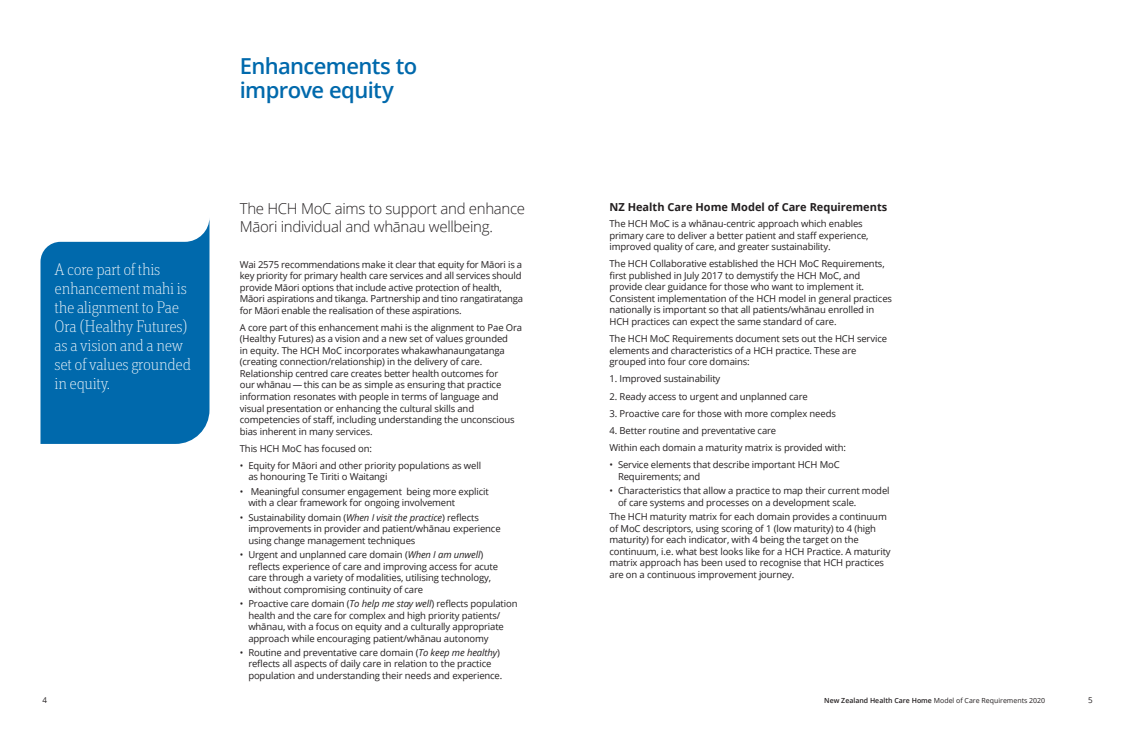
<style>
.page{position:relative;width:1134px;height:738px;background:#fff}
.page>*{position:absolute;margin:0;border:0;box-sizing:border-box;transform-origin:0 0}
.t1{font:600 22px/24px "Open Sans";letter-spacing:-.03em;color:#0069ac}
.t2{font:100 17px/19px "Unit Slab Pro";letter-spacing:-.015em;color:#fff}
.t3{font:300 15px/17.5px "Open Sans";letter-spacing:-.02em;color:#231f20}
.t4{font:700 11px "Open Sans";color:#231f20}
.t5{font:9.5px/11.5px "Open Sans";letter-spacing:-.015em;color:#231f20}
.t6{font:8px "Open Sans";color:#231f20}
.t7{font:7px "Open Sans";color:#231f20}
.s1{font-style:italic}
.s2{font-weight:600}
</style>
<div class="page">
<svg style="left:40px;top:222px;width:169px;height:221px;background:#1877b4"></svg>
<h2 class="t2" style="left:55px;top:259px;width:138px">A core part of this enhancement mahi is the alignment to Pae<br>Ora (Healthy Futures) as a vision and a new set of values grounded in equity.</h2>
<h1 class="t1" style="left:240px;top:53px;width:179px">Enhancements to improve equity</h1>
<h3 class="t3" style="left:240px;top:200px;width:287px">The HCH MoC aims to support and enhance<br>Māori individual and whānau wellbeing.</h3>
<p class="t5" style="left:240px;top:258px;width:285px">Wai 2575 recommendations make it clear that equity for Māori is a key priority for primary health care services and all services should provide Māori options that include active protection of health, Māori aspirations and tikanga. Partnership and tino rangatiratanga for Māori enable the realisation of these aspirations.</p>
<p class="t5" style="left:240px;top:321px;width:284px">A core part of this enhancement mahi is the alignment to Pae Ora (Healthy Futures) as a vision and a new set of values grounded<br>in equity. The HCH MoC incorporates whakawhanaungatanga (creating connection/relationship) in the delivery of care.<br>Relationship centred care creates better health outcomes for<br>our whānau — this can be as simple as ensuring that practice information resonates with people in terms of language and visual presentation or enhancing the cultural skills and competencies of staff, including understanding the unconscious bias inherent in many services.</p>
<p class="t5" style="left:240px;top:442px;width:134px">This HCH MoC has focused on:</p>
<p class="t5" style="left:248px;top:459px;width:234px;text-indent:-9px">• Equity for Māori and other priority populations as well as honouring Te Tiriti o Waitangi</p>
<p class="t5" style="left:248px;top:485px;width:242px;text-indent:-9px">• Meaningful consumer engagement being more explicit with a clear framework for ongoing involvement</p>
<p class="t5" style="left:248px;top:511px;width:254px;text-indent:-9px">• Sustainability domain (<span class="s1">When I visit the practice</span>) reflects improvements in provider and patient/whānau experience using change management techniques</p>
<p class="t5" style="left:248px;top:548px;width:251px;text-indent:-9px">• Urgent and unplanned care domain (<span class="s1">When I am unwell</span>) reflects experience of care and improving access for acute care through a variety of modalities, utilising technology, without compromising continuity of care</p>
<p class="t5" style="left:248px;top:597px;width:271px;text-indent:-9px">• Proactive care domain (<span class="s1">To help me stay well</span>) reflects population health and the care for complex and high priority patients/ whānau, with a focus on equity and a culturally appropriate approach while encouraging patient/whānau autonomy</p>
<p class="t5" style="left:248px;top:646px;width:256px;text-indent:-9px">• Routine and preventative care domain (<span class="s1">To keep me healthy</span>) reflects all aspects of daily care in relation to the practice population and understanding their needs and experience.</p>
<p class="t4" style="left:609px;top:199px;width:279px">NZ Health Care Home Model of Care Requirements</p>
<p class="t5" style="left:609px;top:217px;width:261px">The HCH MoC is a whānau-centric approach which enables primary care to deliver a better patient and staff experience, improved quality of care, and greater sustainability.</p>
<p class="t5" style="left:609px;top:258px;width:284px">The HCH Collaborative established the HCH MoC Requirements, first published in July 2017 to demystify the HCH MoC, and provide clear guidance for those who want to implement it.<br>Consistent implementation of the HCH model in general practices nationally is important so that all patients/whānau enrolled in HCH practices can expect the same standard of care.</p>
<p class="t5" style="left:609px;top:332px;width:279px">The HCH MoC Requirements document sets out the HCH service elements and characteristics of a HCH practice. These are grouped into four core domains:</p>
<p class="t5" style="left:609px;top:372px;width:112px">1. Improved sustainability</p>
<p class="t5" style="left:609px;top:390px;width:200px">2. Ready access to urgent and unplanned care</p>
<p class="t5" style="left:609px;top:407px;width:228px">3. Proactive care for those with more complex needs</p>
<p class="t5" style="left:609px;top:421px;width:238px;line-height:17.2px">4. Better routine and preventative care<br>Within each domain a maturity matrix is provided with:</p>
<p class="t5" style="left:618px;top:458px;width:223px;text-indent:-9px">• Service elements that describe important HCH MoC<br>Requirements; and</p>
<p class="t5" style="left:618px;top:484px;width:273px;text-indent:-9px">• Characteristics that allow a practice to map their current model of care systems and processes on a development scale.</p>
<p class="t5" style="left:609px;top:510px;width:283px">The HCH maturity matrix for each domain provides a continuum of MoC descriptors, using scoring of 1 (low maturity) to 4 (high maturity) for each indicator, with 4 being the target on the continuum, i.e. what best looks like for a HCH Practice. A maturity matrix approach has been used to recognise that HCH practices are on a continuous improvement journey.</p>
<p class="t6" style="left:43px;top:694px;width:6px">4</p>
<p class="t7" style="left:824px;top:695px;width:223px"><span class="s2">New Zealand Health Care Home</span> Model of Care Requirements 2020</p>
<p class="t6" style="left:1088px;top:694px;width:6px">5</p>
</div>
